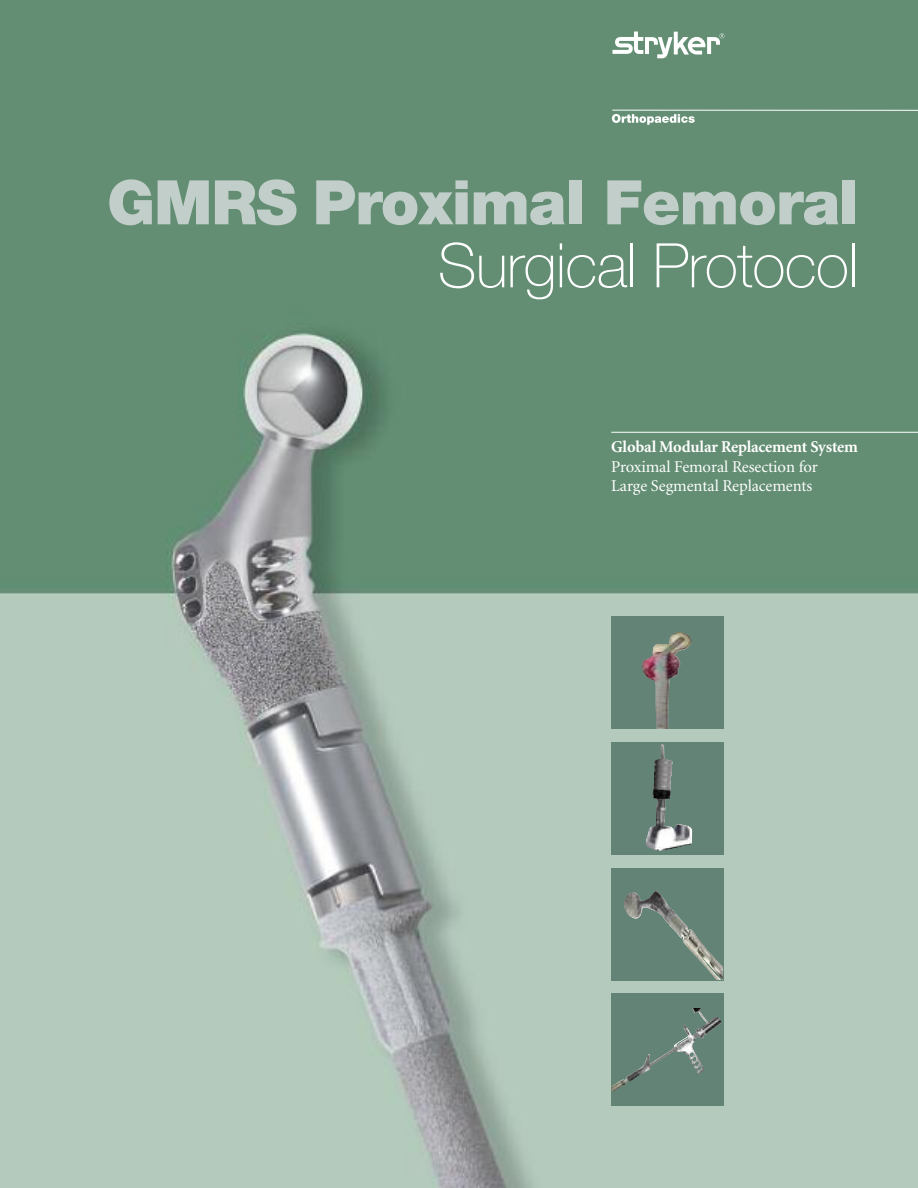
<style>
.page{position:relative;width:918px;height:1188px;background:#fff}
.page>*{position:absolute;margin:0;border:0;box-sizing:border-box;transform-origin:0 0}
.t1{font:900 61.5px "Helvetica Neue";letter-spacing:-.015em;color:#c1cec9}
.t2{font:100 61.5px "Helvetica Neue";letter-spacing:-.01em;color:#fff}
.t3{font:16.5px/19.5px "Minion";letter-spacing:-.005em;color:#fff}
.t4{font:700 16.5px "Minion";letter-spacing:-.01em;color:#fff}
</style>
<div class="page">
<img style="left:0;top:0;width:918px;height:1188px">
<hr style="left:611px;top:432px;width:307px;height:1px;background:#fff">
<div style="left:611px;top:617px;width:112px;height:112px;background:#648377"></div>
<img style="left:642px;top:632px;width:50px;height:97px">
<div style="left:611px;top:742px;width:112px;height:113px;background:#648377"></div>
<img style="left:645px;top:744px;width:48px;height:107px">
<div style="left:611px;top:868px;width:112px;height:112px;background:#648377"></div>
<img style="left:624px;top:891px;width:99px;height:89px">
<div style="left:611px;top:994px;width:112px;height:112px;background:#648377"></div>
<img style="left:611px;top:1008px;width:110px;height:84px">
<hr style="left:612px;top:110px;width:306px;height:1px;background:#fff">
<svg style="left:612px;top:32px;width:112px;height:26px"></svg>
<svg style="left:612px;top:114px;width:83px;height:11px"></svg>
<h1 class="t1" style="left:107px;top:180px;width:753px">GMRS Proximal Femoral</h1>
<h1 class="t2" style="left:438px;top:243px;width:422px">Surgical Protocol</h1>
<p class="t4" style="left:611px;top:441px;width:248px">Global Modular Replacement System</p>
<p class="t3" style="left:611px;top:458px;width:208px">Proximal Femoral Resection for<br>Large Segmental Replacements</p>
</div>
